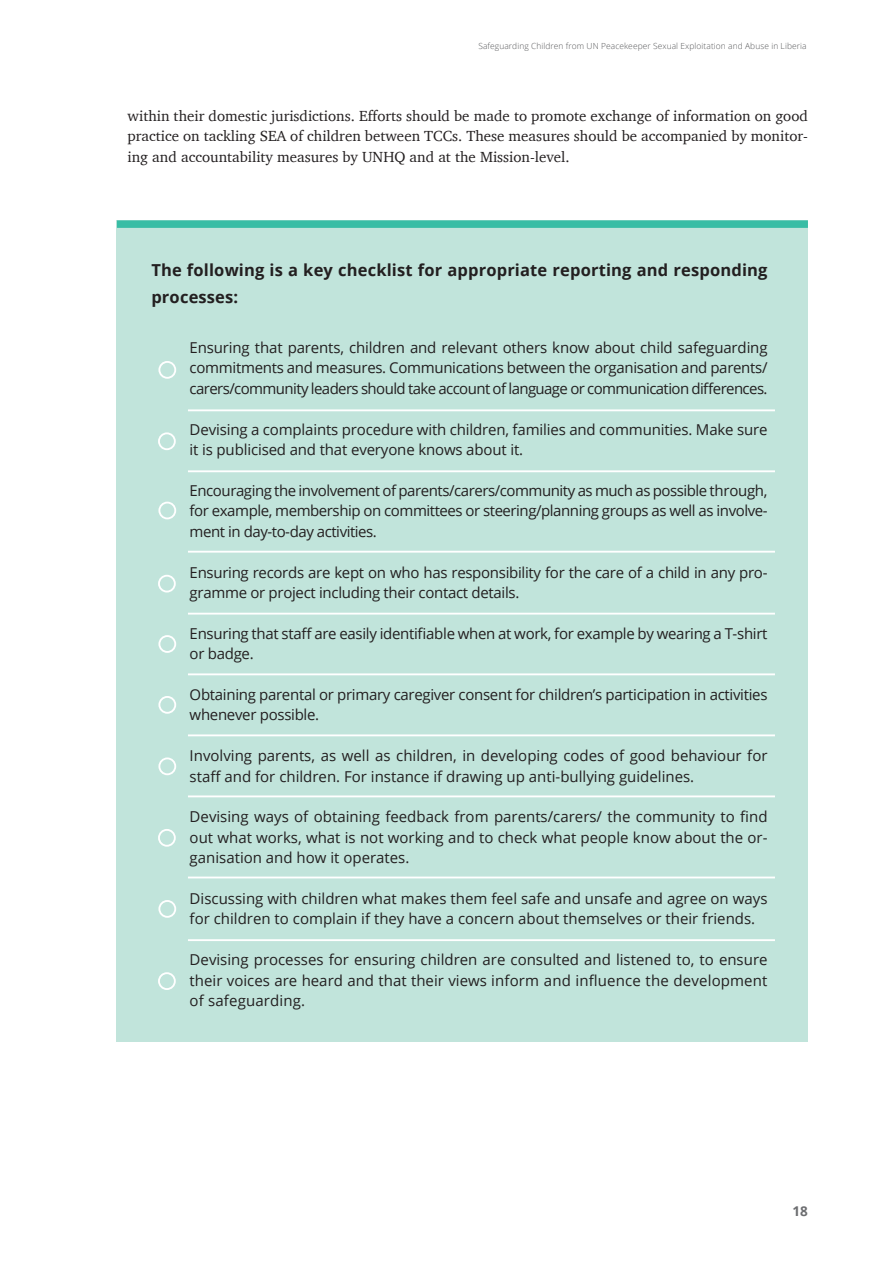
<style>
.page{position:relative;width:893px;height:1263px;background:#fff}
.page>*{position:absolute;margin:0;border:0;box-sizing:border-box;transform-origin:0 0}
.t1{font:700 16.5px/27px "Open Sans";letter-spacing:.01em;color:#231f20}
.t2{font:15px/20.4px "Open Sans";letter-spacing:-.01em;color:#231f20}
.t3{font:15px/20.4px "Charter";color:#231f20;text-align:justify}
.t4{font:700 13.5px "Open Sans";color:#6c6d70}
.t5{font:300 8.4px "Open Sans";letter-spacing:.01em;color:#57585a}
</style>
<div class="page">
<div style="left:117px;top:220px;width:691px;height:821px;background:#c1e4db"></div>
<hr style="left:188px;top:409px;width:587px;height:2px;background:#fff">
<hr style="left:188px;top:470px;width:587px;height:2px;background:#fff">
<hr style="left:188px;top:551px;width:587px;height:2px;background:#fff">
<hr style="left:188px;top:613px;width:587px;height:1px;background:#fff">
<hr style="left:188px;top:673px;width:587px;height:2px;background:#fff">
<hr style="left:188px;top:734px;width:587px;height:2px;background:#fff">
<hr style="left:188px;top:795px;width:587px;height:2px;background:#fff">
<hr style="left:188px;top:939px;width:587px;height:2px;background:#fff">
<hr style="left:188px;top:876px;width:587px;height:2px;background:#fff">
<div style="left:158px;top:361px;width:18px;height:18px;border:2px solid #fff;border-radius:50%"></div>
<div style="left:158px;top:432px;width:18px;height:18px;border:2px solid #fff;border-radius:50%"></div>
<div style="left:158px;top:502px;width:18px;height:17px;border:2px solid #fff;border-radius:50%"></div>
<div style="left:158px;top:575px;width:18px;height:17px;border:2px solid #fff;border-radius:50%"></div>
<div style="left:158px;top:635px;width:18px;height:18px;border:2px solid #fff;border-radius:50%"></div>
<div style="left:158px;top:696px;width:18px;height:18px;border:2px solid #fff;border-radius:50%"></div>
<div style="left:158px;top:757px;width:18px;height:18px;border:2px solid #fff;border-radius:50%"></div>
<div style="left:158px;top:829px;width:18px;height:18px;border:2px solid #fff;border-radius:50%"></div>
<div style="left:158px;top:900px;width:18px;height:18px;border:2px solid #fff;border-radius:50%"></div>
<div style="left:158px;top:972px;width:18px;height:18px;border:2px solid #fff;border-radius:50%"></div>
<div style="left:117px;top:220px;width:691px;height:8px;background:#38bda5"></div>
<p class="t5" style="left:478px;top:40px;width:330px">Safeguarding Children from UN Peacekeeper Sexual Exploitation and Abuse in Liberia</p>
<p class="t3" style="left:128px;top:105px;width:682px">within their domestic jurisdictions. Efforts should be made to promote exchange of information on good practice on tackling SEA of children between TCCs. These measures should be accompanied by monitor&shy;ing and accountability measures by UNHQ and at the Mission-level.</p>
<p class="t1" style="left:151px;top:256px;width:618px">The following is a key checklist for appropriate reporting and responding processes:</p>
<p class="t2" style="left:190px;top:337px;width:579px;text-align:justify">Ensuring that parents, children and relevant others know about child safeguarding commitments and measures. Communications between the organisation and parents/ carers/community leaders should take account of language or communication differences.</p>
<p class="t2" style="left:190px;top:419px;width:579px">Devising a complaints procedure with children, families and communities. Make sure it is publicised and that everyone knows about it.</p>
<p class="t2" style="left:190px;top:480px;width:579px;text-align:justify">Encouraging the involvement of parents/carers/community as much as possible through, for example, membership on committees or steering/planning groups as well as involve&shy;ment in day-to-day activities.</p>
<p class="t2" style="left:190px;top:561px;width:579px">Ensuring records are kept on who has responsibility for the care of a child in any pro&shy;gramme or project including their contact details.</p>
<p class="t2" style="left:190px;top:623px;width:579px">Ensuring that staff are easily identifiable when at work, for example by wearing a T-shirt or badge.</p>
<p class="t2" style="left:190px;top:684px;width:579px">Obtaining parental or primary caregiver consent for children’s participation in activities whenever possible.</p>
<p class="t2" style="left:190px;top:745px;width:579px">Involving parents, as well as children, in developing codes of good behaviour for staff and for children. For instance if drawing up anti-bullying guidelines.</p>
<p class="t2" style="left:190px;top:806px;width:579px;text-align:justify">Devising ways of obtaining feedback from parents/carers/ the community to find out what works, what is not working and to check what people know about the or&shy;ganisation and how it operates.</p>
<p class="t2" style="left:190px;top:888px;width:579px">Discussing with children what makes them feel safe and unsafe and agree on ways for children to complain if they have a concern about themselves or their friends.</p>
<p class="t2" style="left:190px;top:949px;width:579px;text-align:justify">Devising processes for ensuring children are consulted and listened to, to ensure their voices are heard and that their views inform and influence the development of safeguarding.</p>
<p class="t4" style="left:792px;top:1201px;width:17px">18</p>
</div>
